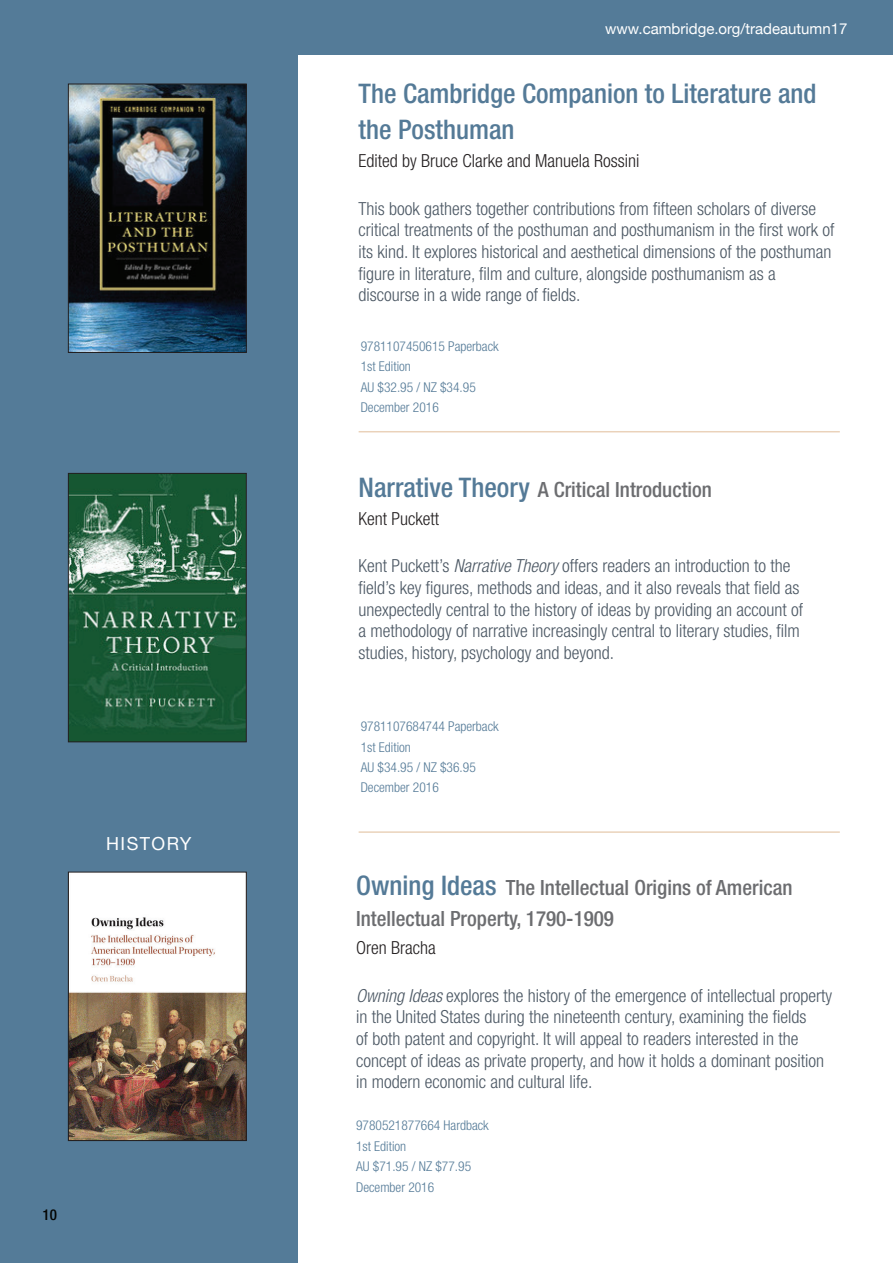
<style>
.page{position:relative;width:893px;height:1263px;background:#fff}
.page>*{position:absolute;margin:0;border:0;box-sizing:border-box;transform-origin:0 0}
.t1{font:500 condensed 27px/36px "Helvetica Neue LT Std";color:#547a97}
.t2{font:500 condensed 21px/30.6px "Helvetica Neue LT Std";color:#6c6d70}
.t3{font:300 condensed 18px/21.6px "Helvetica Neue LT Std";color:#4c5864}
.t4{font:300 condensed 18px "Helvetica Neue LT Std";color:#231f20}
.t5{font:18px "Helvetica Neue";letter-spacing:.08em;color:#fff}
.t6{font:15px "Helvetica Neue";color:#fff}
.t7{font:500 condensed 15px "Helvetica Neue LT Std";color:#040503}
.t8{font:300 condensed 13.5px/20.4px "Helvetica Neue LT Std";color:#547a97}
.s1{font-size:27px;color:#547a97}
.s2{font-style:italic}
</style>
<div class="page">
<div style="left:297px;top:0;width:596px;height:54px;background:#547b98"></div>
<div style="left:0;top:0;width:298px;height:1263px;background:#547b98"></div>
<hr style="left:359px;top:431px;width:481px;height:1px;background:#d5a575">
<hr style="left:359px;top:831px;width:481px;height:2px;background:#d5a575">
<img style="left:70px;top:86px;width:175px;height:265px">
<div style="left:68px;top:84px;width:179px;height:269px;border:1px solid #231f20"></div>
<img style="left:70px;top:475px;width:175px;height:265px">
<div style="left:68px;top:473px;width:179px;height:269px;border:1px solid #231f20"></div>
<img style="left:70px;top:874px;width:175px;height:265px">
<div style="left:68px;top:872px;width:179px;height:269px;border:1px solid #231f20"></div>
<p class="t5" style="left:106px;top:831px;width:87px">HISTORY</p>
<p class="t7" style="left:43px;top:1206px;width:16px">10</p>
<p class="t6" style="left:605px;top:18px;width:244px">www.cambridge.org/tradeautumn17</p>
<h1 class="t1" style="left:359px;top:75px;width:459px">The Cambridge Companion to Literature and the Posthuman</h1>
<p class="t4" style="left:359px;top:151px;width:282px">Edited by Bruce Clarke and Manuela Rossini</p>
<p class="t3" style="left:359px;top:197px;width:477px">This book gathers together contributions from fifteen scholars of diverse critical treatments of the posthuman and posthumanism in the first work of its kind. It explores historical and aesthetical dimensions of the posthuman figure in literature, film and culture, alongside posthumanism as a discourse in a wide range of fields.</p>
<p class="t8" style="left:361px;top:336px;width:139px">9781107450615 Paperback<br>1st Edition<br>AU $32.95 / NZ $34.95<br>December 2016</p>
<p class="t2" style="left:359px;top:474px;width:355px"><span class="s1">Narrative Theory</span> A Critical Introduction</p>
<p class="t4" style="left:359px;top:508px;width:82px">Kent Puckett</p>
<p class="t3" style="left:359px;top:555px;width:446px">Kent Puckett’s <span class="s2">Narrative Theory</span> offers readers an introduction to the field’s key figures, methods and ideas, and it also reveals that field as unexpectedly central to the history of ideas by providing an account of a methodology of narrative increasingly central to literary studies, film studies, history, psychology and beyond.</p>
<p class="t8" style="left:361px;top:716px;width:139px">9781107684744 Paperback<br>1st Edition<br>AU $34.95 / NZ $36.95<br>December 2016</p>
<p class="t2" style="left:356px;top:872px;width:438px"><span class="s1">Owning Ideas</span> The Intellectual Origins of American<br>Intellectual Property, 1790-1909</p>
<p class="t4" style="left:356px;top:937px;width:81px">Oren Bracha</p>
<p class="t3" style="left:356px;top:984px;width:477px"><span class="s2">Owning Ideas</span> explores the history of the emergence of intellectual property in the United States during the nineteenth century, examining the fields<br>of both patent and copyright. It will appeal to readers interested in the concept of ideas as private property, and how it holds a dominant position in modern economic and cultural life.</p>
<p class="t8" style="left:356px;top:1115px;width:134px">9780521877664 Hardback<br>1st Edition<br>AU $71.95 / NZ $77.95<br>December 2016</p>
</div>
